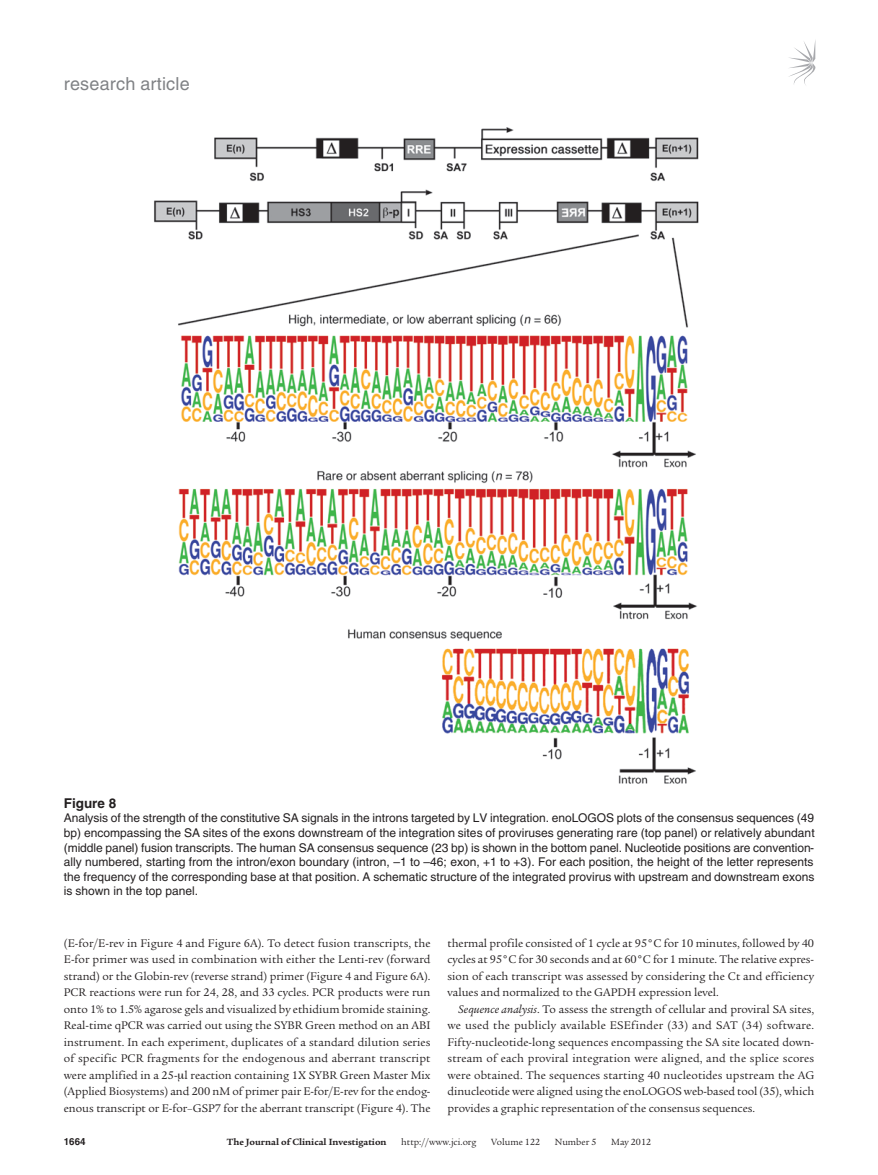
<style>
.page{position:relative;width:878px;height:1175px;background:#fff}
.page>*{position:absolute;margin:0;border:0;box-sizing:border-box;transform-origin:0 0}
.t1{font:18px "Helvetica LT Std";letter-spacing:.01em;color:#808285}
.t2{font:700 13.5px "Helvetica LT Std";color:#231f20}
.t3{font:12px/16.5px "Legacy Serif Std";color:#231f20;text-align:justify}
.t4{font:12px/14.7px "Helvetica LT Std";color:#231f20;text-align:justify}
.t5{font:9.75px "Legacy Serif Std";color:#231f20}
.t6{font:700 9.75px "Legacy Serif Std";color:#231f20}
.t7{font:700 9.75px "Helvetica LT Std";color:#231f20}
.s1{font-style:italic}
</style>
<div class="page">
<svg style="left:789px;top:42px;width:26px;height:43px"></svg>
<img style="left:154px;top:127px;width:545px;height:657px">
<h1 class="t1" style="left:64px;top:73px;width:127px">research article</h1>
<p class="t2" style="left:64px;top:794px;width:54px">Figure 8</p>
<p class="t4" style="left:64px;top:810px;width:752px">Analysis of the strength of the constitutive SA signals in the introns targeted by LV integration. enoLOGOS plots of the consensus sequences (49 bp) encompassing the SA sites of the exons downstream of the integration sites of proviruses generating rare (top panel) or relatively abundant (middle panel) fusion transcripts. The human SA consensus sequence (23 bp) is shown in the bottom panel. Nucleotide positions are convention&shy;ally numbered, starting from the intron/exon boundary (intron, –1 to –46; exon, +1 to +3). For each position, the height of the letter represents the frequency of the corresponding base at that position. A schematic structure of the integrated provirus with upstream and downstream exons is shown in the top panel.</p>
<p class="t3" style="left:64px;top:934px;width:368px">(E-for/E-rev in Figure 4 and Figure 6A). To detect fusion transcripts, the E-for primer was used in combination with either the Lenti-rev (forward strand) or the Globin-rev (reverse strand) primer (Figure 4 and Figure 6A).<br>PCR reactions were run for 24, 28, and 33 cycles. PCR products were run onto 1% to 1.5% agarose gels and visualized by ethidium bromide staining.<br>Real-time qPCR was carried out using the SYBR Green method on an ABI instrument. In each experiment, duplicates of a standard dilution series of specific PCR fragments for the endogenous and aberrant transcript were amplified in a 25- l reaction containing 1X SYBR Green Master Mix (Applied Biosystems) and 200 nM of primer pair E-for/E-rev for the endog&shy;enous transcript or E-for–GSP7 for the aberrant transcript (Figure 4). The</p>
<p class="t3" style="left:447px;top:934px;width:368px">thermal profile consisted of 1 cycle at 95°C for 10 minutes, followed by 40 cycles at 95°C for 30 seconds and at 60°C for 1 minute. The relative expres&shy;sion of each transcript was assessed by considering the Ct and efficiency values and normalized to the GAPDH expression level.</p>
<p class="t3" style="left:447px;top:1000px;width:368px;text-indent:11px"><span class="s1">Sequence analysis</span>. To assess the strength of cellular and proviral SA sites, we used the publicly available ESEfinder (33) and SAT (34) software.<br>Fifty-nucleotide-long sequences encompassing the SA site located down&shy;stream of each proviral integration were aligned, and the splice scores were obtained. The sequences starting 40 nucleotides upstream the AG dinucleotide were aligned using the enoLOGOS web-based tool (35), which provides a graphic representation of the consensus sequences.</p>
<p class="t7" style="left:64px;top:1135px;width:23px">1664</p>
<p class="t6" style="left:227px;top:1135px;width:161px">The Journal of Clinical Investigation</p>
<p class="t5" style="left:401px;top:1136px;width:77px">http://www.jci.org</p>
<p class="t5" style="left:491px;top:1136px;width:50px">Volume 122</p>
<p class="t5" style="left:555px;top:1136px;width:43px">Number 5</p>
<p class="t5" style="left:611px;top:1136px;width:41px">May 2012</p>
</div>
